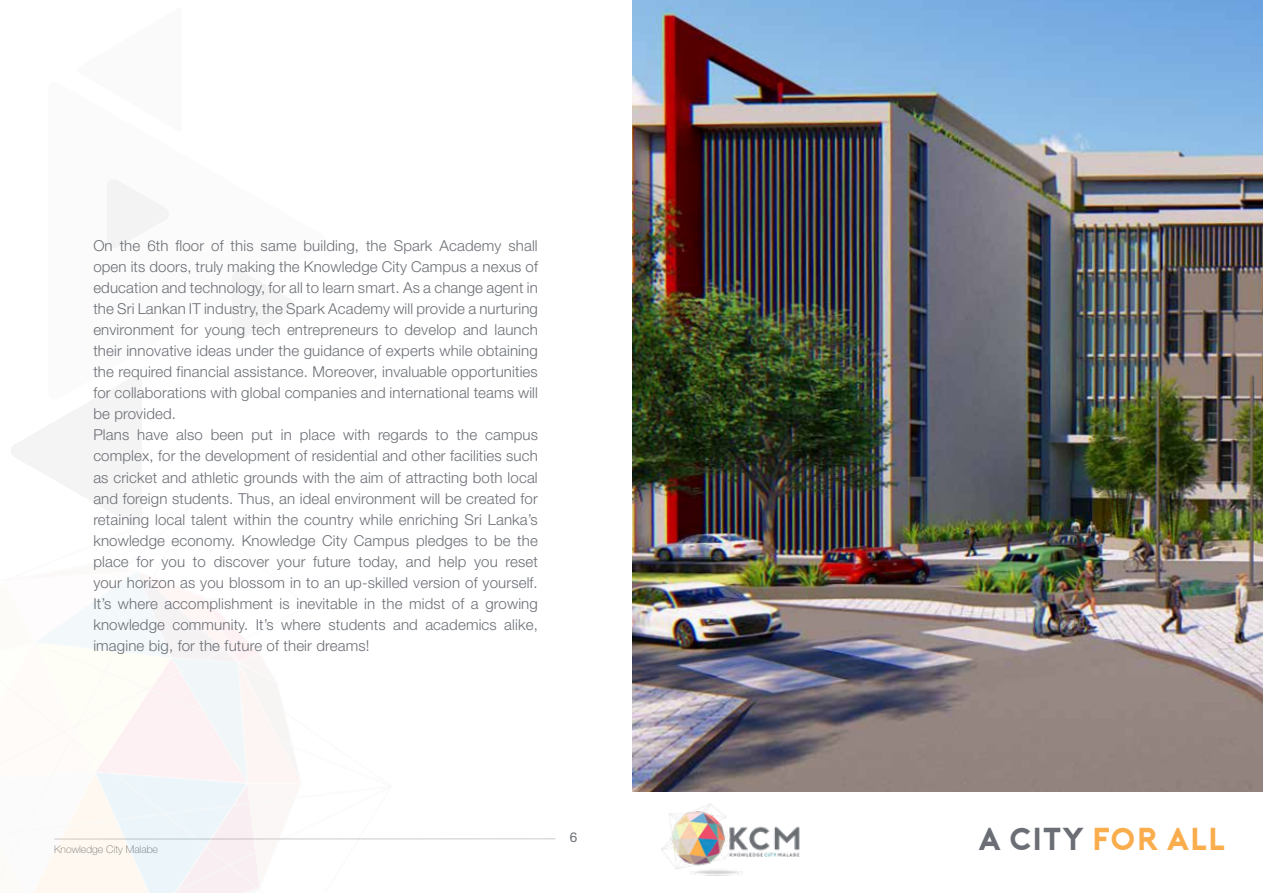
<style>
.page{position:relative;width:1263px;height:893px;background:#fff}
.page>*{position:absolute;margin:0;border:0;box-sizing:border-box;transform-origin:0 0}
.t1{font:31.65px "Porter Bold DEMO";color:#faad4d}
.t2{font:300 15px/21px "Helvetica Neue";letter-spacing:.01em;color:#6b6f75}
.t3{font:13.5px "Helvetica Neue";color:#6b6f75}
.t4{font:100 10.5px "Helvetica Neue";color:#6b6f75}
.s1{color:#6b6f75}
</style>
<div class="page">
<hr style="left:54px;top:839px;width:501px;height:1px;background:#616264">
<img style="left:34px;top:573px;width:437px;height:320px">
<svg style="left:11px;top:377px;width:131px;height:148px"></svg>
<svg style="left:232px;top:271px;width:61px;height:68px"></svg>
<div style="left:107px;top:179px;width:62px;height:69px;background:#f3f3f3"></div>
<img style="left:632px;top:0;width:631px;height:792px">
<img style="left:661px;top:803px;width:139px;height:73px">
<p class="t2" style="left:93px;top:235px;width:446px">On the 6th floor of this same building, the Spark Academy shall open its doors, truly making the Knowledge City Campus a nexus of education and technology, for all to learn smart. As a change agent in the Sri Lankan IT industry, the Spark Academy will provide a nurturing environment for young tech entrepreneurs to develop and launch their innovative ideas under the guidance of experts while obtaining the required financial assistance. Moreover, invaluable opportunities for collaborations with global companies and international teams will be provided.<br>Plans have also been put in place with regards to the campus complex, for the development of residential and other facilities such as cricket and athletic grounds with the aim of attracting both local and foreign students. Thus, an ideal environment will be created for retaining local talent within the country while enriching Sri Lanka’s knowledge economy. Knowledge City Campus pledges to be the place for you to discover your future today, and help you reset your horizon as you blossom in to an up-skilled version of yourself.<br>It’s where accomplishment is inevitable in the midst of a growing knowledge community. It’s where students and academics alike, imagine big, for the future of their dreams!</p>
<p class="t4" style="left:54px;top:844px;width:105px">Knowledge City Malabe</p>
<p class="t3" style="left:570px;top:829px;width:9px">6</p>
<h1 class="t1" style="left:978px;top:822px;width:249px"><span class="s1">A CITY</span> FOR ALL</h1>
</div>
